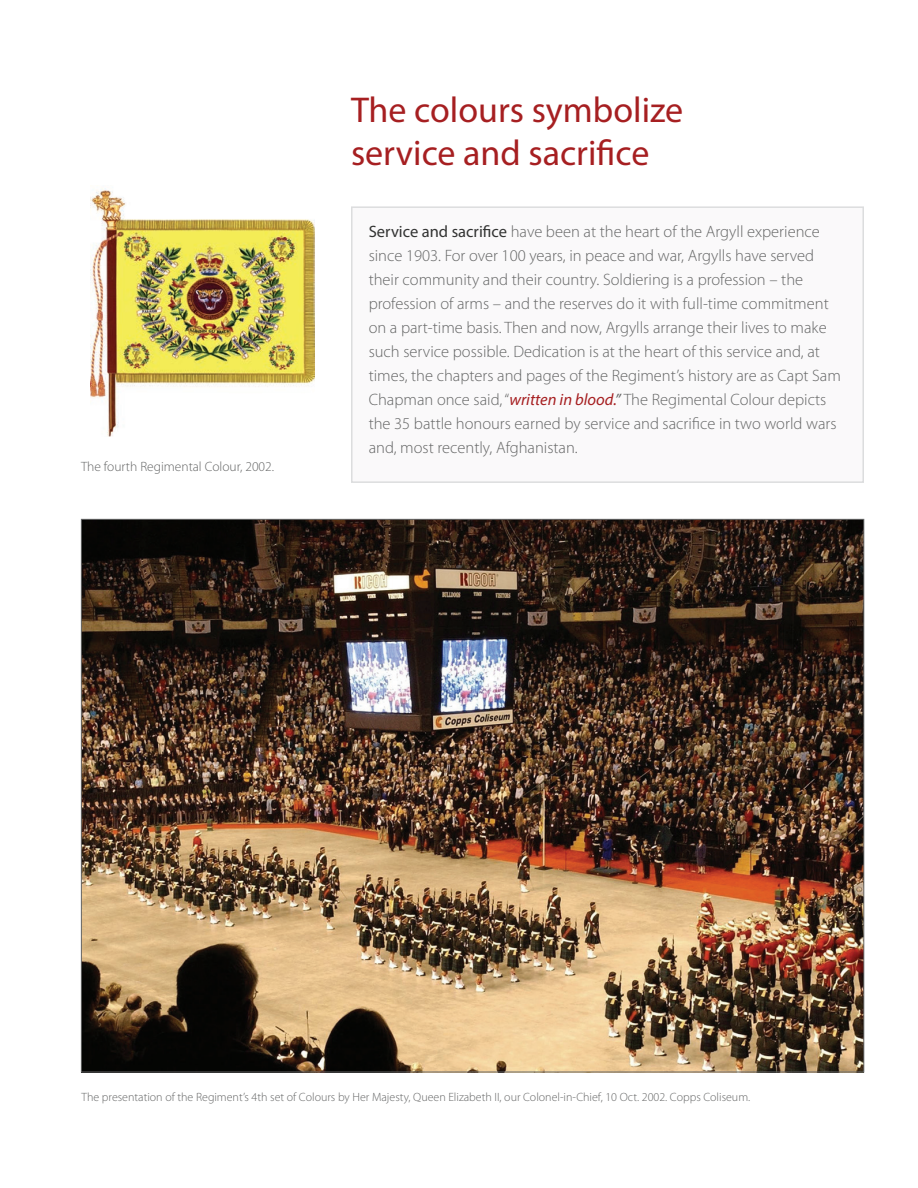
<style>
.page{position:relative;width:918px;height:1188px;background:#fff}
.page>*{position:absolute;margin:0;border:0;box-sizing:border-box;transform-origin:0 0}
.t1{font:36px/43.2px "Myriad Pro";color:#a61f21}
.t2{font:300 16.5px/24px "Myriad Pro";color:#656666}
.t3{font:300 13.5px "Myriad Pro";color:#656666}
.t4{font:300 12px "Myriad Pro";color:#656666}
.s1{font-weight:400;color:#323332}
.s2{font-weight:400;font-style:italic;color:#a61f21}
.s3{font-weight:400;font-style:italic}
</style>
<div class="page">
<img style="left:83px;top:521px;width:779px;height:549px">
<img style="left:90px;top:188px;width:225px;height:249px">
<div style="left:352px;top:207px;width:511px;height:275px;background:#faf9fa"></div>
<div style="left:351px;top:206px;width:513px;height:277px;border:2px solid #dcddde"></div>
<h1 class="t1" style="left:351px;top:87px;width:334px">The colours symbolize service and sacrifice</h1>
<p class="t3" style="left:81px;top:459px;width:195px">The fourth Regimental Colour, 2002.</p>
<p class="t2" style="left:369px;top:219px;width:474px"><span class="s1">Service and sacrifice</span> have been at the heart of the Argyll experience since 1903. For over 100 years, in peace and war, Argylls have served their community and their country. Soldiering is a profession – the profession of arms – and the reserves do it with full-time commitment on a part-time basis. Then and now, Argylls arrange their lives to make such service possible. Dedication is at the heart of this service and, at times, the chapters and pages of the Regiment’s history are as Capt Sam Chapman once said, “<span class="s2">written in blood.</span><span class="s3">”</span> The Regimental Colour depicts the 35 battle honours earned by service and sacrifice in two world wars and, most recently, Afghanistan.</p>
<p class="t4" style="left:82px;top:1090px;width:670px">The presentation of the Regiment’s 4th set of Colours by Her Majesty, Queen Elizabeth II, our Colonel-in-Chief, 10 Oct. 2002. Copps Coliseum.</p>
</div>
